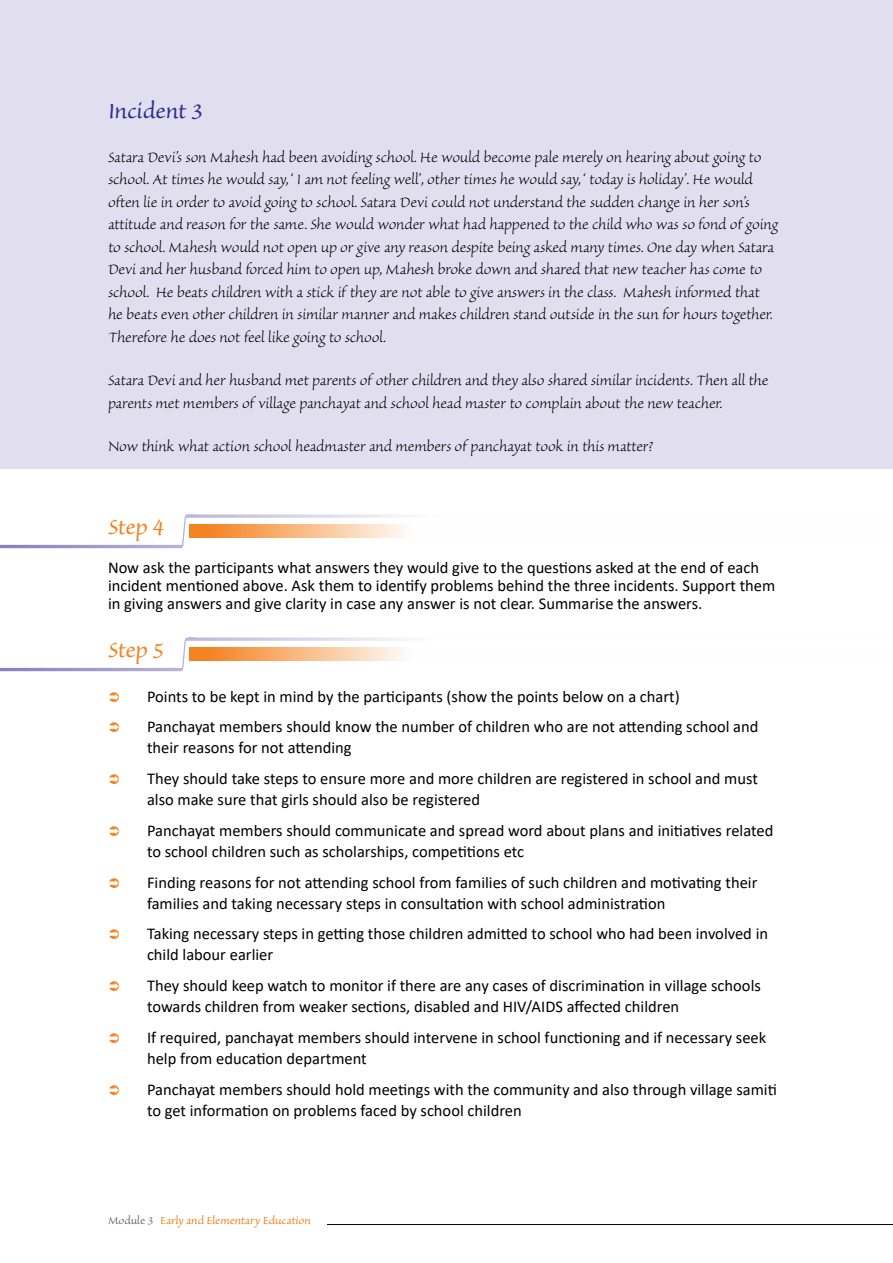
<style>
.page{position:relative;width:893px;height:1263px;background:#fff}
.page>*{position:absolute;margin:0;border:0;box-sizing:border-box;transform-origin:0 0}
.t1{font:27px "Sanvito";letter-spacing:-.02em;color:#f58220}
.t2{font:27px "Sanvito";letter-spacing:-.005em;color:#2e3092}
.t3{font:300 18px/22.5px "Sanvito";letter-spacing:-.01em;color:#000}
.t4{font:16.5px/30.8px "Calibri";color:#000}
.t5{font:13.5px "Sanvito";letter-spacing:-.01em;color:#f58220}
.s1{color:#6d6e71}
</style>
<div class="page">
<hr style="left:327px;top:1224px;width:566px;height:1px;background:#000">
<div style="left:0;top:0;width:893px;height:469px;background:#e0deef"></div>
<svg style="left:0;top:514px;width:404px;height:34px"></svg>
<svg style="left:190px;top:524px;width:215px;height:14px;background:#f8b882"></svg>
<svg style="left:0;top:637px;width:404px;height:34px"></svg>
<svg style="left:190px;top:647px;width:215px;height:14px;background:#f8b882"></svg>
<h1 class="t2" style="left:108px;top:98px;width:96px">Incident 3</h1>
<p class="t3" style="left:108px;top:146px;width:671px">Satara Devi’s son Mahesh had been avoiding school. He would become pale merely on hearing about going to school. At times he would say, ‘ I am not feeling well’, other times he would say, ‘ today is holiday’. He would often lie in order to avoid going to school. Satara Devi could not understand the sudden change in her son’s attitude and reason for the same. She would wonder what had happened to the child who was so fond of going to school. Mahesh would not open up or give any reason despite being asked many times. One day when Satara Devi and her husband forced him to open up, Mahesh broke down and shared that new teacher has come to school. He beats children with a stick if they are not able to give answers in the class. Mahesh informed that he beats even other children in similar manner and makes children stand outside in the sun for hours together.<br>Therefore he does not feel like going to school.</p>
<p class="t3" style="left:108px;top:370px;width:662px">Satara Devi and her husband met parents of other children and they also shared similar incidents. Then all the parents met members of village panchayat and school head master to complain about the new teacher.</p>
<p class="t3" style="left:108px;top:436px;width:547px">Now think what action school headmaster and members of panchayat took in this matter?</p>
<h1 class="t1" style="left:108px;top:513px;width:57px">Step 4</h1>
<p class="t4" style="left:108px;top:558px;width:669px;line-height:18.1px">Now ask the participants what answers they would give to the questions asked at the end of each incident mentioned above. Ask them to identify problems behind the three incidents. Support them in giving answers and give clarity in case any answer is not clear. Summarise the answers.</p>
<h1 class="t1" style="left:108px;top:636px;width:57px">Step 5</h1>
<p class="t4" style="left:147px;top:680px;width:613px">Points to be kept in mind by the participants (show the points below on a chart)<br>Panchayat members should know the number of children who are not attending school and</p>
<p class="t4" style="left:147px;top:732px;width:612px">their reasons for not attending<br>They should take steps to ensure more and more children are registered in school and must</p>
<p class="t4" style="left:147px;top:784px;width:628px">also make sure that girls should also be registered<br>Panchayat members should communicate and spread word about plans and initiatives related</p>
<p class="t4" style="left:147px;top:835px;width:612px">to school children such as scholarships, competitions etc<br>Finding reasons for not attending school from families of such children and motivating their</p>
<p class="t4" style="left:147px;top:887px;width:623px">families and taking necessary steps in consultation with school administration<br>Taking necessary steps in getting those children admitted to school who had been involved in</p>
<p class="t4" style="left:147px;top:939px;width:615px">child labour earlier<br>They should keep watch to monitor if there are any cases of discrimination in village schools</p>
<p class="t4" style="left:147px;top:991px;width:621px">towards children from weaker sections, disabled and HIV/AIDS affected children<br>If required, panchayat members should intervene in school functioning and if necessary seek</p>
<p class="t4" style="left:147px;top:1042px;width:631px">help from education department<br>Panchayat members should hold meetings with the community and also through village samiti</p>
<p class="t4" style="left:147px;top:1094px;width:376px">to get information on problems faced by school children</p>
<p class="t5" style="left:108px;top:1214px;width:204px"><span class="s1">Module 3</span> Early and Elementary Education</p>
</div>
